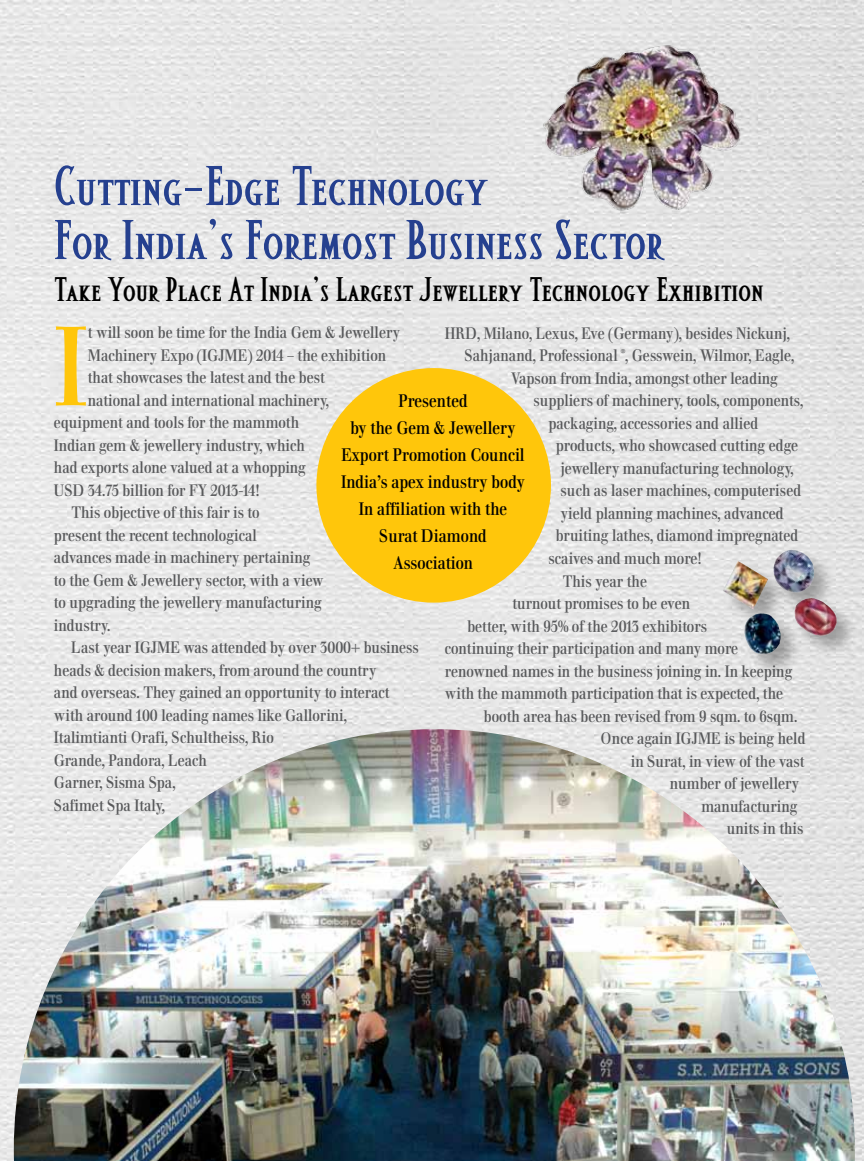
<style>
.page{position:relative;width:864px;height:1161px;background:#fff}
.page>*{position:absolute;margin:0;border:0;box-sizing:border-box;transform-origin:0 0}
.t1{font:112.05px "Walburn";color:#ffc60b}
.t2{font:700 54px/54px "Altar Petite Caps";color:#25408f}
.t3{font:700 33px "Altar Petite Caps";color:#000}
.t4{font:18px/27px "Walburn";color:#000;text-align:center}
.t5{font:16.5px "Walburn";color:#58595b}
</style>
<div class="page">
<img style="left:0;top:0;width:864px;height:1161px">
<img style="left:14px;top:729px;width:841px;height:432px">
<div style="left:316px;top:368px;width:235px;height:235px;background:#ffc60b;border-radius:50%"></div>
<img style="left:523px;top:0;width:234px;height:240px">
<div style="left:771px;top:548px;width:87px;height:109px;background:#000;opacity:.3"></div>
<img style="left:773px;top:550px;width:23px;height:43px">
<div style="left:721px;top:559px;width:67px;height:70px;background:#000;opacity:.3"></div>
<img style="left:723px;top:563px;width:14px;height:29px">
<div style="left:742px;top:611px;width:60px;height:65px;background:#000;opacity:.3"></div>
<img style="left:744px;top:614px;width:36px;height:40px">
<h2 class="t2" style="left:54px;top:161px;width:611px">cutting-edge technology<br>for india’s foremost business sector</h2>
<h3 class="t3" style="left:54px;top:272px;width:711px">take your place at india’s largest Jewellery technology exhibition</h3>
<h1 class="t1" style="left:54px;top:301px;width:35px">I</h1>
<p class="t5" style="left:88px;top:323px;width:314px">t will soon be time for the India Gem &amp; Jewellery</p>
<p class="t5" style="left:445px;top:324px;width:347px">HRD, Milano, Lexus, Eve (Germany), besides Nickunj,</p>
<p class="t5" style="left:464px;top:346px;width:331px">Sahjanand, Professional ®, Gesswein, Wilmor, Eagle,</p>
<p class="t5" style="left:511px;top:369px;width:269px">Vapson from India, amongst other leading</p>
<p class="t5" style="left:533px;top:391px;width:272px">suppliers of machinery, tools, components,</p>
<p class="t5" style="left:548px;top:414px;width:212px">packaging, accessories and allied</p>
<p class="t5" style="left:556px;top:436px;width:244px">products, who showcased cutting edge</p>
<p class="t5" style="left:560px;top:459px;width:235px">jewellery manufacturing technology,</p>
<p class="t5" style="left:560px;top:481px;width:242px">such as laser machines, computerised</p>
<p class="t5" style="left:560px;top:504px;width:225px">yield planning machines, advanced</p>
<p class="t5" style="left:556px;top:526px;width:244px">bruiting lathes, diamond impregnated</p>
<p class="t5" style="left:548px;top:549px;width:155px">scaives and much more!</p>
<p class="t5" style="left:563px;top:571px;width:86px">This year the</p>
<p class="t5" style="left:512px;top:594px;width:179px">turnout promises to be even</p>
<p class="t5" style="left:467px;top:616px;width:241px">better, with 95% of the 2013 exhibitors</p>
<p class="t5" style="left:445px;top:639px;width:295px">continuing their participation and many more</p>
<p class="t5" style="left:445px;top:661px;width:349px">renowned names in the business joining in. In keeping</p>
<p class="t5" style="left:445px;top:684px;width:340px">with the mammoth participation that is expected, the</p>
<p class="t5" style="left:484px;top:706px;width:315px">booth area has been revised from 9 sqm. to 6sqm.</p>
<p class="t5" style="left:601px;top:729px;width:207px">Once again IGJME is being held</p>
<p class="t5" style="left:631px;top:751px;width:175px">in Surat, in view of the vast</p>
<p class="t5" style="left:670px;top:774px;width:131px">number of jewellery</p>
<p class="t5" style="left:701px;top:796px;width:98px">manufacturing</p>
<p class="t5" style="left:727px;top:819px;width:78px">units in this</p>
<p class="t5" style="left:88px;top:345px;width:300px">Machinery Expo (IGJME) 2014 – the exhibition</p>
<p class="t5" style="left:88px;top:368px;width:238px">that showcases the latest and the best</p>
<p class="t5" style="left:88px;top:390px;width:243px">national and international machinery,</p>
<p class="t5" style="left:54px;top:413px;width:247px">equipment and tools for the mammoth</p>
<p class="t5" style="left:54px;top:435px;width:252px">Indian gem &amp; jewellery industry, which</p>
<p class="t5" style="left:54px;top:458px;width:254px">had exports alone valued at a whopping</p>
<p class="t5" style="left:54px;top:480px;width:207px">USD 34.75 billion for FY 2013-14!</p>
<p class="t5" style="left:71px;top:503px;width:190px">This objective of this fair is to</p>
<p class="t5" style="left:54px;top:525px;width:204px">present the recent technological</p>
<p class="t5" style="left:54px;top:548px;width:258px">advances made in machinery pertaining</p>
<p class="t5" style="left:54px;top:570px;width:271px">to the Gem &amp; Jewellery sector, with a view</p>
<p class="t5" style="left:54px;top:593px;width:269px">to upgrading the jewellery manufacturing</p>
<p class="t5" style="left:54px;top:615px;width:58px">industry.</p>
<p class="t5" style="left:71px;top:638px;width:349px">Last year IGJME was attended by over 3000+ business</p>
<p class="t5" style="left:54px;top:660px;width:324px">heads &amp; decision makers, from around the country</p>
<p class="t5" style="left:54px;top:683px;width:337px">and overseas. They gained an opportunity to interact</p>
<p class="t5" style="left:54px;top:705px;width:295px">with around 100 leading names like Gallorini,</p>
<p class="t5" style="left:54px;top:728px;width:221px">Italimtianti Orafi, Schultheiss, Rio</p>
<p class="t5" style="left:54px;top:750px;width:154px">Grande, Pandora, Leach</p>
<p class="t5" style="left:54px;top:773px;width:123px">Garner, Sisma Spa,</p>
<p class="t5" style="left:54px;top:795px;width:112px">Safimet Spa Italy,</p>
<p class="t4" style="left:341px;top:387px;width:185px">Presented<br>by the Gem &amp; Jewellery<br>Export Promotion Council<br>India’s apex industry body<br>In affiliation with the<br>Surat Diamond<br>Association</p>
</div>
